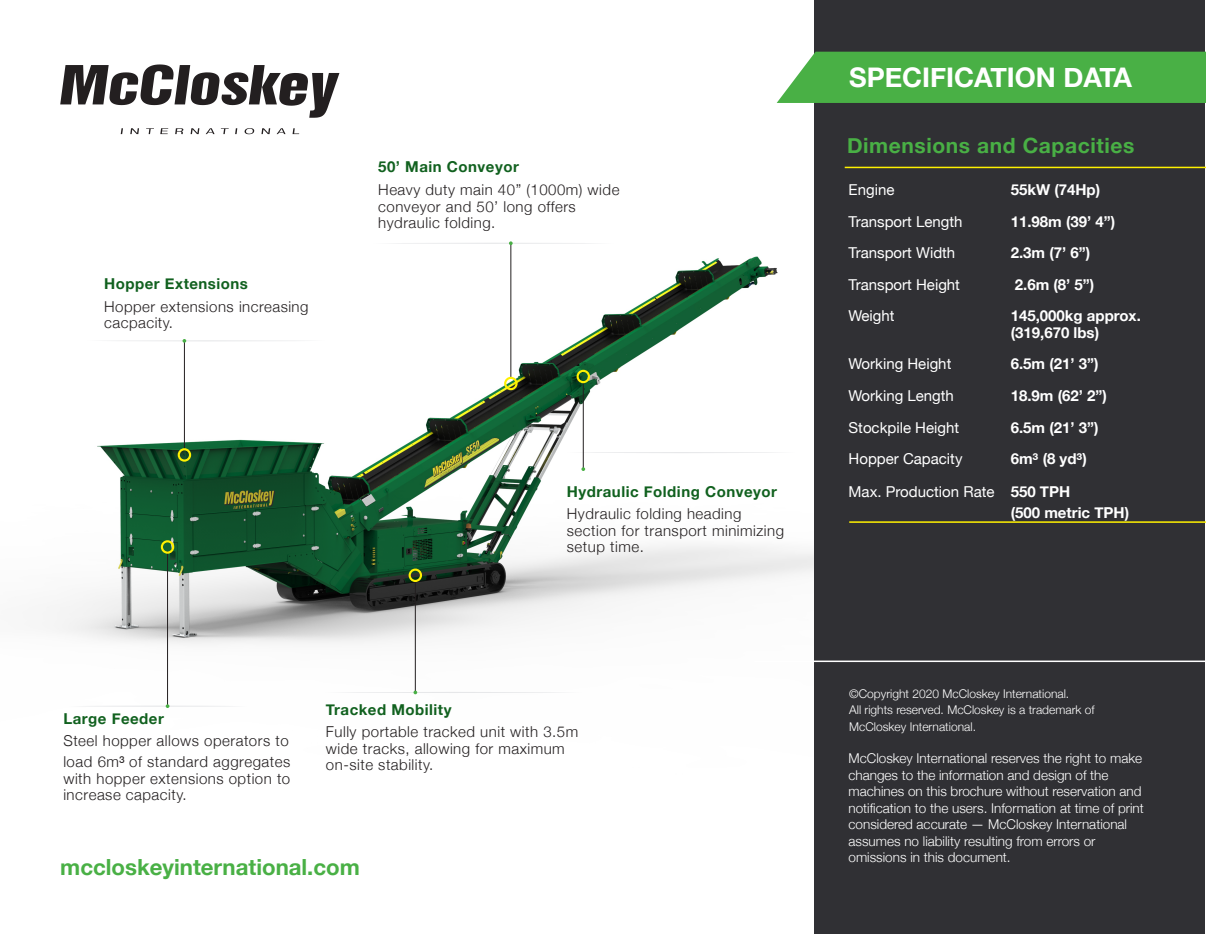
<style>
.page{position:relative;width:1206px;height:936px;background:#fff}
.page>*{position:absolute;margin:0;border:0;box-sizing:border-box;transform-origin:0 0}
.t1{font:700 27px "Helvetica Neue";color:#fff}
.t2{font:700 22.2px "Helvetica Neue";color:#49b045}
.t3{font:700 21px "Helvetica Neue";letter-spacing:.03em;color:#49b045}
.t4{font:300 15px/16.5px "Helvetica Neue";letter-spacing:.035em;color:#231f20}
.t5{font:700 15px/16.5px "Helvetica Neue";color:#fff}
.t6{font:15px "Helvetica Neue";color:#fff}
.t7{font:700 15px "Helvetica Neue";letter-spacing:.035em;color:#11611f}
.t8{font:300 13.5px/16.5px "Helvetica Neue";color:#fff}
.t9{font:300 12px/16.5px "Helvetica Neue";color:#fff}
.s1{font-weight:400}
</style>
<div class="page">
<img style="left:47px;top:128px;width:767px;height:580px">
<div style="left:814px;top:0;width:390px;height:932px;background:#303034"></div>
<div style="left:776px;top:52px;width:429px;height:51px;background:#49b045"></div>
<hr style="left:754px;top:660px;width:451px;height:1px;background:#fff">
<hr style="left:844px;top:167px;width:361px;height:1px;background:#fff101">
<hr style="left:849px;top:521px;width:356px;height:1px;background:#fff101">
<svg style="left:60px;top:64px;width:279px;height:54px"></svg>
<svg style="left:276px;top:128px;width:9px;height:6px"></svg>
<svg style="left:205px;top:128px;width:9px;height:6px"></svg>
<svg style="left:121px;top:128px;width:2px;height:6px"></svg>
<svg style="left:130px;top:128px;width:9px;height:6px"></svg>
<svg style="left:146px;top:128px;width:8px;height:6px"></svg>
<svg style="left:221px;top:128px;width:8px;height:6px"></svg>
<svg style="left:235px;top:128px;width:2px;height:6px"></svg>
<svg style="left:292px;top:128px;width:7px;height:6px"></svg>
<svg style="left:190px;top:128px;width:9px;height:6px"></svg>
<svg style="left:261px;top:128px;width:9px;height:6px"></svg>
<svg style="left:175px;top:128px;width:8px;height:6px"></svg>
<svg style="left:160px;top:128px;width:8px;height:6px"></svg>
<svg style="left:244px;top:128px;width:10px;height:6px"></svg>
<svg style="left:567px;top:452px;width:227px;height:1px"></svg>
<hr style="left:582px;top:382px;width:1px;height:87px;background:#231f20">
<div style="left:576px;top:369px;width:14px;height:14px;border:2px solid #fff101;border-radius:50%"></div>
<svg style="left:581px;top:467px;width:4px;height:4px"></svg>
<hr style="left:184px;top:340px;width:1px;height:109px;background:#231f20">
<div style="left:178px;top:448px;width:13px;height:13px;border:2px solid #fff101;border-radius:50%"></div>
<svg style="left:87px;top:339px;width:237px;height:3px"></svg>
<hr style="left:167px;top:550px;width:1px;height:156px;background:#231f20">
<div style="left:161px;top:540px;width:13px;height:13px;border:2px solid #fff101;border-radius:50%"></div>
<svg style="left:69px;top:704px;width:178px;height:3px"></svg>
<hr style="left:510px;top:243px;width:1px;height:134px;background:#231f20">
<div style="left:504px;top:376px;width:13px;height:14px;border:2px solid #fff101;border-radius:50%"></div>
<svg style="left:373px;top:241px;width:240px;height:4px"></svg>
<hr style="left:415px;top:580px;width:1px;height:112px;background:#231f20">
<div style="left:408px;top:568px;width:14px;height:13px;border:2px solid #fff101;border-radius:50%"></div>
<svg style="left:325px;top:690px;width:256px;height:4px"></svg>
<p class="t7" style="left:104px;top:274px;width:145px">Hopper Extensions</p>
<p class="t4" style="left:104px;top:297px;width:206px">Hopper extensions increasing cacpacity.</p>
<p class="t7" style="left:378px;top:158px;width:142px">50’ Main Conveyor</p>
<p class="t4" style="left:378px;top:181px;width:242px">Heavy duty main 40” (1000m) wide conveyor and 50’ long offers hydraulic folding.</p>
<p class="t7" style="left:566px;top:482px;width:211px">Hydraulic Folding Conveyor</p>
<p class="t4" style="left:566px;top:505px;width:219px">Hydraulic folding heading section for transport minimizing setup time.</p>
<p class="t7" style="left:63px;top:708px;width:102px">Large Feeder</p>
<p class="t4" style="left:63px;top:729px;width:228px;line-height:21px">Steel hopper allows operators to load 6m<span class="s1">³</span> of standard aggregates</p>
<p class="t4" style="left:63px;top:769px;width:228px">with hopper extensions option to increase capacity.</p>
<p class="t7" style="left:326px;top:699px;width:127px">Tracked Mobility</p>
<p class="t4" style="left:326px;top:722px;width:254px">Fully portable tracked unit with 3.5m wide tracks, allowing for maximum on-site stability.</p>
<h2 class="t2" style="left:60px;top:853px;width:301px">mccloskeyinternational.com</h2>
<h1 class="t1" style="left:849px;top:60px;width:284px">SPECIFICATION DATA</h1>
<h3 class="t3" style="left:846px;top:133px;width:289px">Dimensions and Capacities</h3>
<p class="t6" style="left:848px;top:181px;width:47px">Engine</p>
<p class="t5" style="left:1010px;top:181px;width:91px">55kW (74Hp)</p>
<p class="t6" style="left:848px;top:212px;width:115px">Transport Length</p>
<p class="t5" style="left:1010px;top:213px;width:106px">11.98m (39’ 4”)</p>
<p class="t6" style="left:848px;top:244px;width:108px">Transport Width</p>
<p class="t5" style="left:1010px;top:244px;width:81px">2.3m (7’ 6”)</p>
<p class="t6" style="left:848px;top:275px;width:113px">Transport Height</p>
<p class="t5" style="left:1014px;top:276px;width:81px">2.6m (8’ 5”)</p>
<p class="t6" style="left:848px;top:307px;width:48px">Weight</p>
<p class="t5" style="left:1010px;top:307px;width:132px">145,000kg approx. (319,670 lbs)</p>
<p class="t6" style="left:848px;top:355px;width:104px">Working Height</p>
<p class="t5" style="left:1010px;top:355px;width:89px">6.5m (21’ 3”)</p>
<p class="t6" style="left:848px;top:386px;width:107px">Working Length</p>
<p class="t5" style="left:1010px;top:387px;width:98px">18.9m (62’ 2”)</p>
<p class="t6" style="left:848px;top:418px;width:112px">Stockpile Height</p>
<p class="t5" style="left:1010px;top:418px;width:89px">6.5m (21’ 3”)</p>
<p class="t6" style="left:848px;top:449px;width:115px">Hopper Capacity</p>
<p class="t5" style="left:1010px;top:450px;width:78px">6m³ (8 yd³)</p>
<p class="t5" style="left:1010px;top:480px;width:120px;line-height:21px;text-indent:-162px"><span class="s1">Max. Production Rate</span> 550 TPH<br>(500 metric TPH)</p>
<p class="t9" style="left:849px;top:684px;width:247px">©Copyright 2020 McCloskey International.<br>All rights reserved. McCloskey is a trademark of<br>McCloskey International.</p>
<p class="t8" style="left:848px;top:749px;width:297px">McCloskey International reserves the right to make changes to the information and design of the machines on this brochure without reservation and notification to the users. Information at time of print considered accurate — McCloskey International assumes no liability resulting from errors or omissions in this document.</p>
</div>
